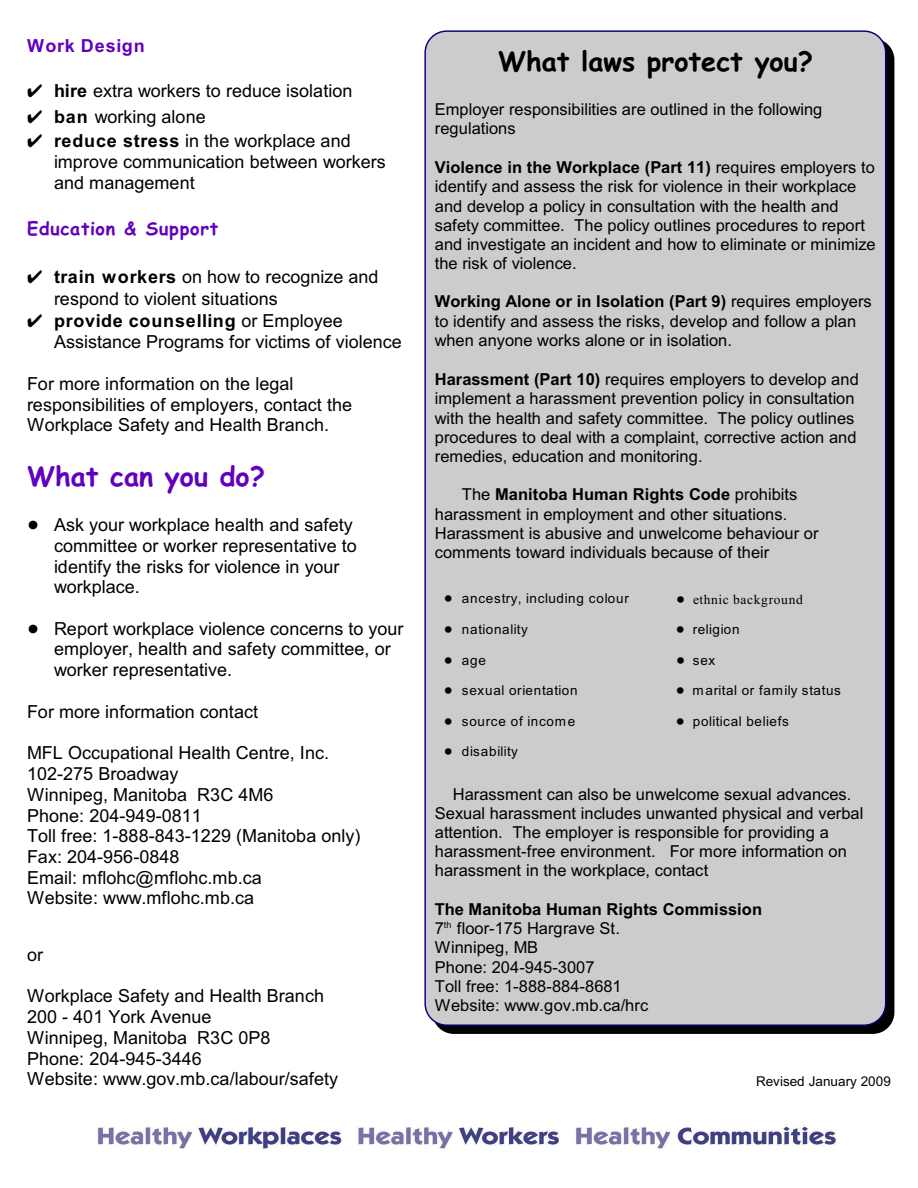
<style>
.page{position:relative;width:918px;height:1188px;background:#fff}
.page>*{position:absolute;margin:0;border:0;box-sizing:border-box;transform-origin:0 0}
.t1{font:700 27px "Comic Sans MS";color:#000}
.t2{font:700 27px "Comic Sans MS";color:#6100bf}
.t3{font:18px/20.7px "Arial";color:#000}
.t4{font:700 18px "Comic Sans MS";letter-spacing:.04em;color:#6100bf}
.t5{font:700 18px "Arial";letter-spacing:.045em;color:#6100bf}
.t6{font:16.5px/19px "Arial";color:#000}
.t7{font:700 16.5px "Arial";color:#000}
.t8{font:13.5px "Arial";letter-spacing:.05em;color:#000}
.t9{font:13.5px "Arial";color:#000}
.t10{font:13.5px "Times New Roman";letter-spacing:.045em;color:#000}
.t11{font:13.5px "Arial";letter-spacing:.02em;color:#000}
.t12{font:9px "Arial";color:#000}
.s1{font-weight:700}
</style>
<div class="page">
<div style="left:432px;top:38px;width:462px;height:996px;background:#000;border-radius:22px"></div>
<div style="left:425px;top:31px;width:461px;height:994px;background:#ccc;border-radius:22px"></div>
<img style="left:97px;top:1125px;width:740px;height:24px">
<p class="t5" style="left:27px;top:39px;width:119px">Work Design</p>
<p class="t3" style="left:54px;top:79px;width:300px;line-height:26.2px"><span class="s1">hire</span> extra workers to reduce isolation <span class="s1">ban</span> working alone</p>
<p class="t3" style="left:54px;top:132px;width:333px"><span class="s1">reduce stress</span> in the workplace and improve communication between workers and management</p>
<p class="t4" style="left:27px;top:221px;width:193px">Education &amp; Support</p>
<p class="t3" style="left:54px;top:267px;width:326px;line-height:22.2px"><span class="s1">train workers</span> on how to recognize and respond to violent situations<br><span class="s1">provide counselling</span> or Employee</p>
<p class="t3" style="left:54px;top:333px;width:349px">Assistance Programs for victims of violence</p>
<p class="t3" style="left:27px;top:375px;width:327px">For more information on the legal responsibilities of employers, contact the<br>Workplace Safety and Health Branch.</p>
<h1 class="t2" style="left:27px;top:464px;width:240px">What can you do?</h1>
<p class="t3" style="left:54px;top:516px;width:304px">Ask your workplace health and safety committee or worker representative to identify the risks for violence in your workplace.</p>
<p class="t3" style="left:54px;top:620px;width:351px">Report workplace violence concerns to your employer, health and safety committee, or worker representative.</p>
<p class="t3" style="left:27px;top:703px;width:233px">For more information contact</p>
<p class="t3" style="left:27px;top:744px;width:335px">MFL Occupational Health Centre, Inc.<br>102-275 Broadway<br>Winnipeg, Manitoba R3C 4M6<br>Phone: 204-949-0811<br>Toll free: 1-888-843-1229 (Manitoba only)<br>Fax: 204-956-0848<br>Email: mflohc@mflohc.mb.ca<br>Website: www.mflohc.mb.ca</p>
<p class="t3" style="left:27px;top:946px;width:18px">or</p>
<p class="t3" style="left:27px;top:987px;width:313px">Workplace Safety and Health Branch<br>200 - 401 York Avenue<br>Winnipeg, Manitoba R3C 0P8<br>Phone: 204-945-3446<br>Website: www.gov.mb.ca/labour/safety</p>
<h1 class="t1" style="left:498px;top:49px;width:317px">What laws protect you?</h1>
<p class="t6" style="left:435px;top:102px;width:389px">Employer responsibilities are outlined in the following regulations</p>
<p class="t6" style="left:435px;top:159px;width:442px"><span class="s1">Violence in the Workplace (Part 11)</span> requires employers to identify and assess the risk for violence in their workplace and develop a policy in consultation with the health and safety committee. The policy outlines procedures to report and investigate an incident and how to eliminate or minimize the risk of violence.</p>
<p class="t6" style="left:435px;top:294px;width:438px"><span class="s1">Working Alone or in Isolation (Part 9)</span> requires employers to identify and assess the risks, develop and follow a plan when anyone works alone or in isolation.</p>
<p class="t6" style="left:435px;top:371px;width:425px"><span class="s1">Harassment (Part 10)</span> requires employers to develop and implement a harassment prevention policy in consultation with the health and safety committee. The policy outlines procedures to deal with a complaint, corrective action and remedies, education and monitoring.</p>
<p class="t6" style="left:435px;top:487px;width:385px;text-indent:27px">The <span class="s1">Manitoba Human Rights Code</span> prohibits harassment in employment and other situations.<br>Harassment is abusive and unwelcome behaviour or comments toward individuals because of their</p>
<p class="t8" style="left:462px;top:594px;width:169px">ancestry, including colour</p>
<p class="t10" style="left:693px;top:594px;width:111px">ethnic background</p>
<p class="t8" style="left:462px;top:624px;width:67px">nationality</p>
<p class="t8" style="left:693px;top:624px;width:49px">religion</p>
<p class="t8" style="left:462px;top:655px;width:25px">age</p>
<p class="t8" style="left:693px;top:655px;width:24px">sex</p>
<p class="t8" style="left:462px;top:685px;width:117px">sexual orientation</p>
<p class="t8" style="left:693px;top:685px;width:150px">marital or family status</p>
<p class="t8" style="left:462px;top:716px;width:115px">source of income</p>
<p class="t8" style="left:693px;top:716px;width:98px">political beliefs</p>
<p class="t11" style="left:462px;top:746px;width:57px">disability</p>
<p class="t6" style="left:435px;top:786px;width:430px;text-indent:18px">Harassment can also be unwelcome sexual advances.<br>Sexual harassment includes unwanted physical and verbal attention. The employer is responsible for providing a harassment-free environment. For more information on harassment in the workplace, contact</p>
<p class="t7" style="left:435px;top:903px;width:329px">The Manitoba Human Rights Commission</p>
<p class="t6" style="left:435px;top:921px;width:187px">7 floor-175 Hargrave St.</p>
<p class="t12" style="left:444px;top:921px;width:9px">th</p>
<p class="t6" style="left:435px;top:940px;width:215px">Winnipeg, MB<br>Phone: 204-945-3007<br>Toll free: 1-888-884-8681<br>Website: www.gov.mb.ca/hrc</p>
<p class="t9" style="left:756px;top:1077px;width:136px">Revised January 2009</p>
</div>
